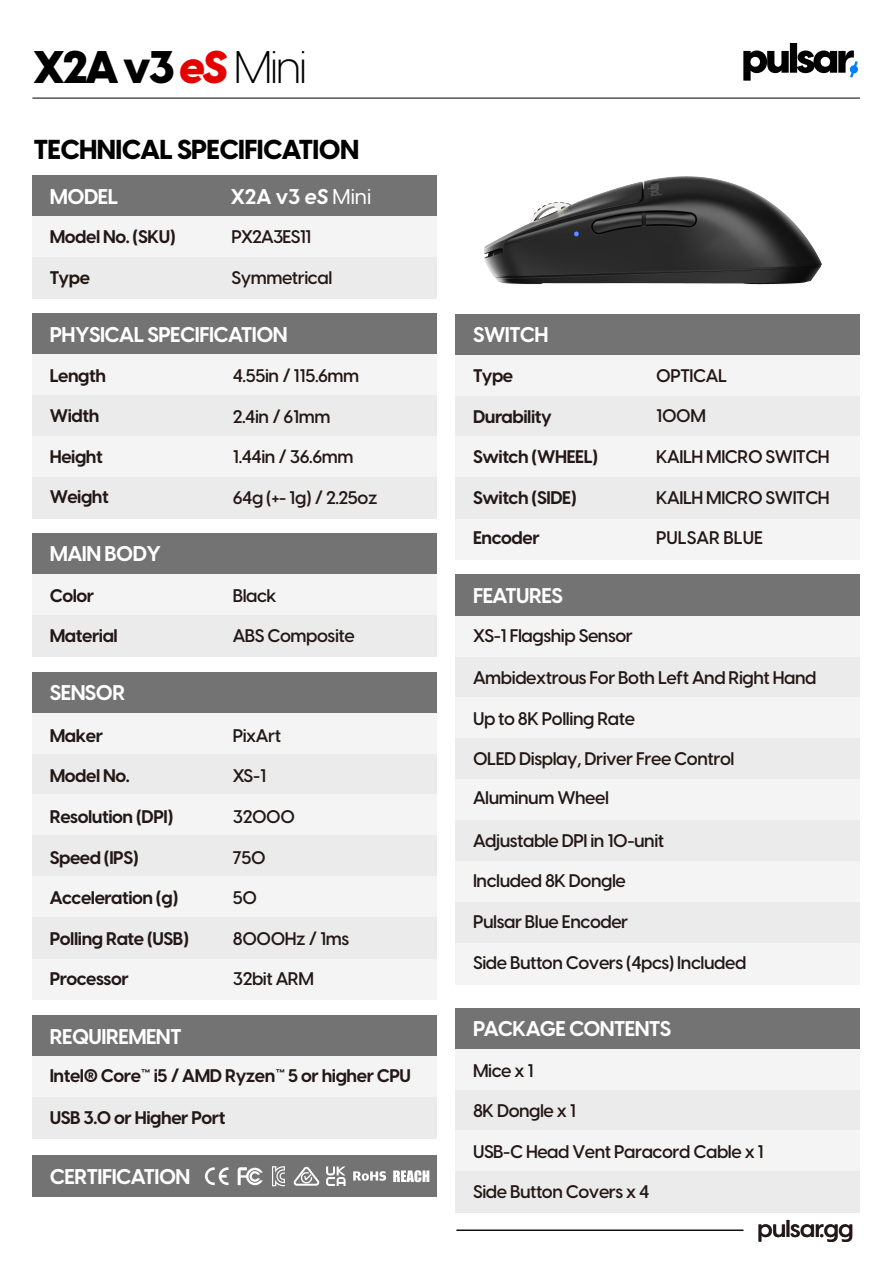
<style>
.page{position:relative;width:893px;height:1263px;background:#fff}
.page>*{position:absolute;margin:0;border:0;box-sizing:border-box;transform-origin:0 0}
.t1{font:800 45px "Visby CF";color:#000}
.t2{font:800 27px "Visby CF";letter-spacing:-.025em;color:#000}
.t3{font:600 24px "Visby CF";letter-spacing:-.025em;color:#231815}
.t4{font:700 21px "Visby CF";letter-spacing:-.025em;color:#fff}
.t5{font:600 18px/39px "Visby CF";letter-spacing:-.025em;color:#231815}
.t6{font:700 18px "Visby CF";letter-spacing:-.025em;color:#231815}
.t7{font:600 18px "Visby CF";letter-spacing:-.005em;color:#231815}
.t8{font:600 18px "Visby CF";letter-spacing:-.045em;color:#231815}
.s1{font-style:italic;color:#e50000}
.s2{font-weight:300}
.s3{font-style:italic}
.s4{font-weight:500}
</style>
<div class="page">
<hr style="left:32px;top:98px;width:828px;height:1px;background:#000">
<div style="left:32px;top:175px;width:405px;height:41px;background:#737373"></div>
<div style="left:32px;top:216px;width:405px;height:41px;background:#f4f4f4"></div>
<div style="left:32px;top:257px;width:405px;height:41px;background:#ebebeb"></div>
<div style="left:32px;top:314px;width:405px;height:41px;background:#737373"></div>
<div style="left:32px;top:355px;width:405px;height:41px;background:#f4f4f4"></div>
<div style="left:32px;top:396px;width:405px;height:41px;background:#ebebeb"></div>
<div style="left:32px;top:436px;width:405px;height:41px;background:#f4f4f4"></div>
<div style="left:32px;top:477px;width:405px;height:41px;background:#ebebeb"></div>
<div style="left:32px;top:533px;width:405px;height:41px;background:#737373"></div>
<div style="left:32px;top:574px;width:405px;height:41px;background:#f4f4f4"></div>
<div style="left:32px;top:615px;width:405px;height:41px;background:#ebebeb"></div>
<svg style="left:743px;top:43px;width:115px;height:38px"></svg>
<div style="left:455px;top:314px;width:405px;height:41px;background:#737373"></div>
<div style="left:455px;top:355px;width:405px;height:41px;background:#f4f4f4"></div>
<div style="left:455px;top:396px;width:405px;height:41px;background:#ebebeb"></div>
<div style="left:455px;top:436px;width:405px;height:42px;background:#f4f4f4"></div>
<div style="left:455px;top:518px;width:405px;height:41px;background:#f4f4f4"></div>
<div style="left:455px;top:478px;width:405px;height:41px;background:#ebebeb"></div>
<div style="left:455px;top:1008px;width:405px;height:41px;background:#737373"></div>
<div style="left:455px;top:1049px;width:405px;height:42px;background:#f4f4f4"></div>
<div style="left:455px;top:1091px;width:405px;height:41px;background:#ebebeb"></div>
<div style="left:455px;top:1131px;width:405px;height:41px;background:#f4f4f4"></div>
<hr style="left:456px;top:1230px;width:287px;height:1px;background:#000">
<div style="left:455px;top:575px;width:405px;height:41px;background:#737373"></div>
<div style="left:455px;top:616px;width:405px;height:41px;background:#f4f4f4"></div>
<div style="left:455px;top:657px;width:405px;height:41px;background:#ebebeb"></div>
<div style="left:455px;top:697px;width:405px;height:41px;background:#f4f4f4"></div>
<div style="left:455px;top:738px;width:405px;height:41px;background:#ebebeb"></div>
<div style="left:455px;top:779px;width:405px;height:41px;background:#f4f4f4"></div>
<div style="left:455px;top:820px;width:405px;height:41px;background:#ebebeb"></div>
<div style="left:455px;top:861px;width:405px;height:41px;background:#f4f4f4"></div>
<div style="left:455px;top:902px;width:405px;height:41px;background:#ebebeb"></div>
<div style="left:455px;top:944px;width:405px;height:41px;background:#f4f4f4"></div>
<div style="left:32px;top:1015px;width:405px;height:41px;background:#737373"></div>
<div style="left:32px;top:1056px;width:405px;height:41px;background:#f4f4f4"></div>
<div style="left:32px;top:1097px;width:405px;height:41px;background:#ebebeb"></div>
<div style="left:32px;top:672px;width:405px;height:41px;background:#737373"></div>
<div style="left:32px;top:713px;width:405px;height:41px;background:#f4f4f4"></div>
<div style="left:32px;top:754px;width:405px;height:41px;background:#ebebeb"></div>
<div style="left:32px;top:794px;width:405px;height:41px;background:#f4f4f4"></div>
<div style="left:32px;top:835px;width:405px;height:41px;background:#ebebeb"></div>
<div style="left:32px;top:876px;width:405px;height:41px;background:#f4f4f4"></div>
<div style="left:32px;top:958px;width:405px;height:41px;background:#f4f4f4"></div>
<div style="left:32px;top:917px;width:405px;height:41px;background:#ebebeb"></div>
<div style="left:33px;top:1155px;width:404px;height:41px;background:#737373"></div>
<svg style="left:238px;top:1167px;width:25px;height:18px"></svg>
<svg style="left:205px;top:1167px;width:23px;height:18px"></svg>
<svg style="left:326px;top:1166px;width:20px;height:20px"></svg>
<svg style="left:294px;top:1166px;width:25px;height:20px"></svg>
<svg style="left:353px;top:1171px;width:33px;height:10px"></svg>
<svg style="left:272px;top:1166px;width:13px;height:20px"></svg>
<svg style="left:393px;top:1170px;width:36px;height:12px"></svg>
<div style="left:455px;top:1172px;width:405px;height:41px;background:#ebebeb"></div>
<img style="left:484px;top:176px;width:338px;height:109px">
<h1 class="t1" style="left:34px;top:37px;width:275px">X2A v3 <span class="s1">eS</span> <span class="s2">Mini</span></h1>
<h2 class="t2" style="left:34px;top:132px;width:327px">TECHNICAL SPECIFICATION</h2>
<p class="t4" style="left:50px;top:183px;width:70px">MODEL</p>
<p class="t6" style="left:50px;top:225px;width:127px">Model No. (SKU)</p>
<p class="t6" style="left:50px;top:266px;width:42px">Type</p>
<p class="t4" style="left:231px;top:183px;width:142px">X2A v3 <span class="s3">eS</span> <span class="s4">Mini</span></p>
<p class="t8" style="left:231px;top:226px;width:81px">PX2A3ES11</p>
<p class="t5" style="left:231px;top:258px;width:102px">Symmetrical</p>
<p class="t4" style="left:50px;top:321px;width:239px">PHYSICAL SPECIFICATION</p>
<p class="t6" style="left:50px;top:364px;width:58px">Length</p>
<p class="t6" style="left:50px;top:404px;width:51px">Width</p>
<p class="t6" style="left:50px;top:445px;width:55px">Height</p>
<p class="t6" style="left:50px;top:485px;width:61px">Weight</p>
<p class="t4" style="left:50px;top:540px;width:113px">MAIN BODY</p>
<p class="t6" style="left:50px;top:584px;width:46px">Color</p>
<p class="t6" style="left:50px;top:624px;width:70px">Material</p>
<p class="t5" style="left:233px;top:357px;width:128px">4.55in / 115.6mm</p>
<p class="t5" style="left:233px;top:397px;width:99px">2.4in / 61mm</p>
<p class="t5" style="left:233px;top:438px;width:122px">1.44in / 36.6mm</p>
<p class="t5" style="left:233px;top:478px;width:146px">64g (+- 1g) / 2.25oz</p>
<p class="t5" style="left:233px;top:576px;width:45px">Black</p>
<p class="t5" style="left:233px;top:616px;width:123px">ABS Composite</p>
<p class="t4" style="left:50px;top:679px;width:77px">SENSOR</p>
<p class="t6" style="left:50px;top:724px;width:55px">Maker</p>
<p class="t6" style="left:50px;top:764px;width:81px">Model No.</p>
<p class="t6" style="left:50px;top:805px;width:125px">Resolution (DPI)</p>
<p class="t6" style="left:50px;top:845px;width:91px">Speed (IPS)</p>
<p class="t6" style="left:50px;top:886px;width:130px">Acceleration (g)</p>
<p class="t6" style="left:50px;top:926px;width:141px">Polling Rate (USB)</p>
<p class="t6" style="left:50px;top:967px;width:81px">Processor</p>
<p class="t5" style="left:233px;top:716px;width:50px">PixArt</p>
<p class="t5" style="left:233px;top:757px;width:35px">XS-1</p>
<p class="t5" style="left:233px;top:797px;width:64px">32000</p>
<p class="t5" style="left:233px;top:838px;width:34px">750</p>
<p class="t5" style="left:233px;top:878px;width:26px">50</p>
<p class="t5" style="left:233px;top:919px;width:118px">8000Hz / 1ms</p>
<p class="t5" style="left:233px;top:959px;width:83px">32bit ARM</p>
<p class="t4" style="left:50px;top:1023px;width:133px">REQUIREMENT</p>
<p class="t6" style="left:50px;top:1064px;width:363px">Intel® Core™ i5 / AMD Ryzen™ 5 or higher CPU</p>
<p class="t6" style="left:50px;top:1106px;width:177px">USB 3.0 or Higher Port</p>
<p class="t4" style="left:50px;top:1162px;width:142px">CERTIFICATION</p>
<p class="t4" style="left:473px;top:322px;width:77px">SWITCH</p>
<p class="t6" style="left:473px;top:364px;width:42px">Type</p>
<p class="t6" style="left:473px;top:405px;width:80px">Durability</p>
<p class="t6" style="left:473px;top:445px;width:127px">Switch (WHEEL)</p>
<p class="t6" style="left:473px;top:486px;width:105px">Switch (SIDE)</p>
<p class="t6" style="left:473px;top:526px;width:68px">Encoder</p>
<p class="t4" style="left:473px;top:582px;width:91px">FEATURES</p>
<p class="t5" style="left:473px;top:616px;width:161px">XS-1 Flagship Sensor</p>
<p class="t5" style="left:656px;top:356px;width:72px">OPTICAL</p>
<p class="t5" style="left:656px;top:397px;width:51px">100M</p>
<p class="t5" style="left:656px;top:437px;width:175px">KAILH MICRO SWITCH</p>
<p class="t5" style="left:656px;top:478px;width:175px">KAILH MICRO SWITCH</p>
<p class="t7" style="left:656px;top:526px;width:108px">PULSAR BLUE</p>
<p class="t5" style="left:473px;top:658px;width:216px">Narrow Waist / High Hump</p>
<p class="t5" style="left:473px;top:658px;width:345px">Ambidextrous For Both Left And Right Hand</p>
<p class="t5" style="left:473px;top:699px;width:163px">Up to 8K Polling Rate</p>
<p class="t5" style="left:473px;top:739px;width:263px">OLED Display, Driver Free Control<br>Aluminum Wheel</p>
<p class="t5" style="left:473px;top:821px;width:193px">Adjustable DPI in 10-unit</p>
<p class="t5" style="left:473px;top:861px;width:154px">Included 8K Dongle</p>
<p class="t5" style="left:473px;top:902px;width:157px">Pulsar Blue Encoder</p>
<p class="t5" style="left:607px;top:821px;width:62px">50-unit</p>
<p class="t5" style="left:473px;top:944px;width:275px">Side Button Covers (4pcs) Included</p>
<p class="t5" style="left:473px;top:944px;width:182px">5 Button Configuration</p>
<p class="t4" style="left:473px;top:1015px;width:200px">PACKAGE CONTENTS</p>
<p class="t5" style="left:473px;top:1051px;width:62px">Mice x 1</p>
<p class="t5" style="left:473px;top:1091px;width:105px">8K Dongle x 1</p>
<p class="t5" style="left:473px;top:1132px;width:292px">USB-C Head Vent Paracord Cable x 1</p>
<p class="t5" style="left:473px;top:1172px;width:178px">Side Button Covers x 4</p>
<h3 class="t3" style="left:757px;top:1213px;width:97px">pulsar.gg</h3>
</div>
